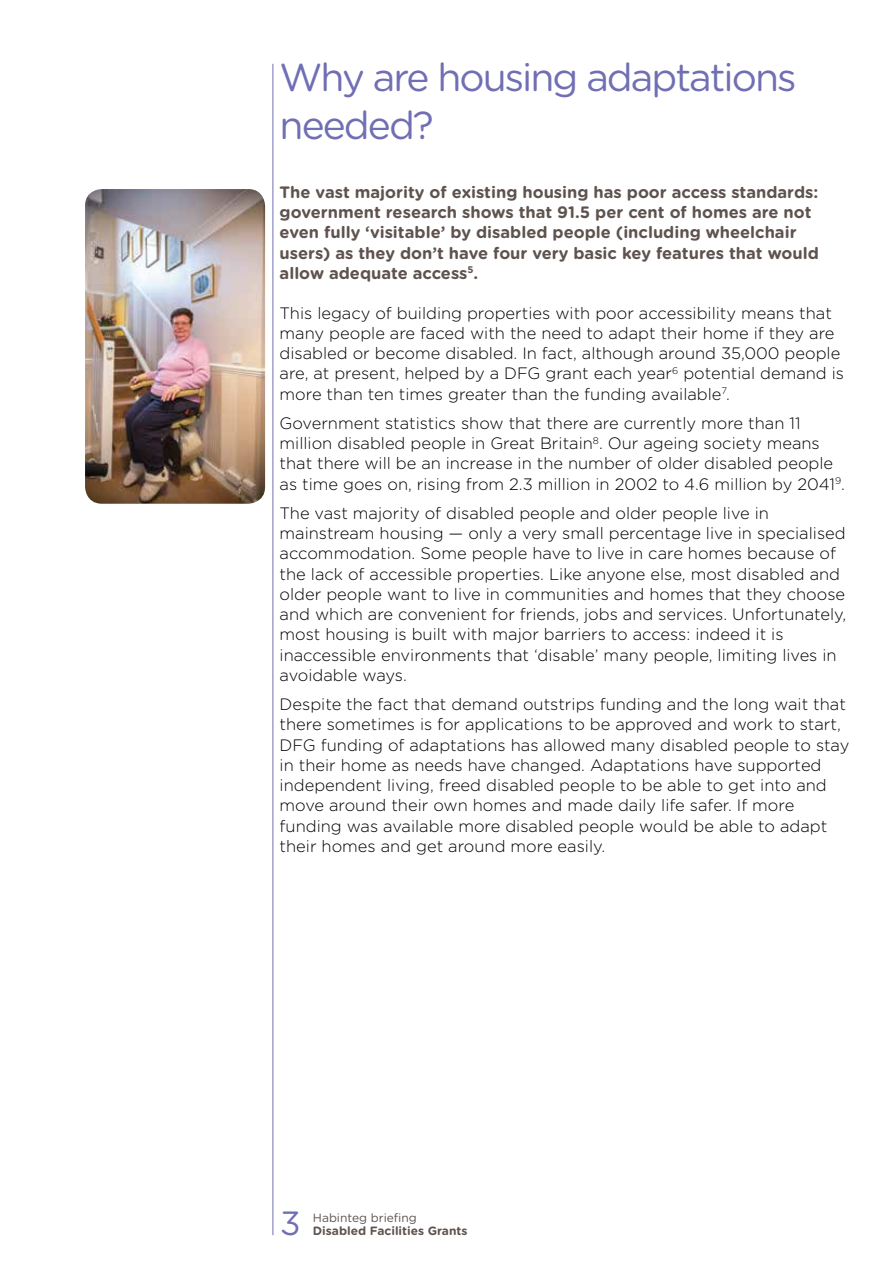
<style>
.page{position:relative;width:893px;height:1263px;background:#fff}
.page>*{position:absolute;margin:0;border:0;box-sizing:border-box;transform-origin:0 0}
.t1{font:39px/48px "Gotham Rounded";letter-spacing:-.05em;color:#716fb4}
.t2{font:33.6px "Gotham Rounded";color:#716fb4}
.t3{font:300 16.5px/20.2px "Gotham Rounded";color:#000}
.t4{font:700 16.5px/20.2px "Gotham Rounded";color:#5e534e}
.t5{font:700 12px "Gotham Rounded";color:#5e534e}
.t6{font:12px "Gotham Rounded";color:#5e534e}
</style>
<div class="page">
<img style="left:85px;top:189px;width:180px;height:315px">
<hr style="left:273px;top:64px;width:1px;height:1171px;background:#716fb4">
<h1 class="t1" style="left:280px;top:52px;width:518px">Why are housing adaptations needed?</h1>
<p class="t4" style="left:280px;top:181px;width:541px">The vast majority of existing housing has poor access standards: government research shows that 91.5 per cent of homes are not even fully ‘visitable’ by disabled people (including wheelchair users) as they don’t have four very basic key features that would allow adequate access<sup>5</sup>.</p>
<p class="t3" style="left:280px;top:302px;width:566px">This legacy of building properties with poor accessibility means that many people are faced with the need to adapt their home if they are disabled or become disabled. In fact, although around 35,000 people are, at present, helped by a DFG grant each year<sup>6</sup> potential demand is more than ten times greater than the funding available<sup>7</sup>.</p>
<p class="t3" style="left:280px;top:412px;width:567px">Government statistics show that there are currently more than 11 million disabled people in Great Britain<sup>8</sup>. Our ageing society means that there will be an increase in the number of older disabled people as time goes on, rising from 2.3 million in 2002 to 4.6 million by 2041<sup>9</sup>.</p>
<p class="t3" style="left:280px;top:502px;width:568px">The vast majority of disabled people and older people live in mainstream housing — only a very small percentage live in specialised accommodation. Some people have to live in care homes because of the lack of accessible properties. Like anyone else, most disabled and older people want to live in communities and homes that they choose and which are convenient for friends, jobs and services. Unfortunately, most housing is built with major barriers to access: indeed it is inaccessible environments that ‘disable’ many people, limiting lives in avoidable ways.</p>
<p class="t3" style="left:280px;top:693px;width:571px">Despite the fact that demand outstrips funding and the long wait that there sometimes is for applications to be approved and work to start, DFG funding of adaptations has allowed many disabled people to stay in their home as needs have changed. Adaptations have supported independent living, freed disabled people to be able to get into and move around their own homes and made daily life safer. If more funding was available more disabled people would be able to adapt their homes and get around more easily.</p>
<h2 class="t2" style="left:280px;top:1200px;width:22px">3</h2>
<p class="t6" style="left:313px;top:1209px;width:105px">Habinteg briefing</p>
<p class="t5" style="left:313px;top:1222px;width:156px">Disabled Facilities Grants</p>
</div>
